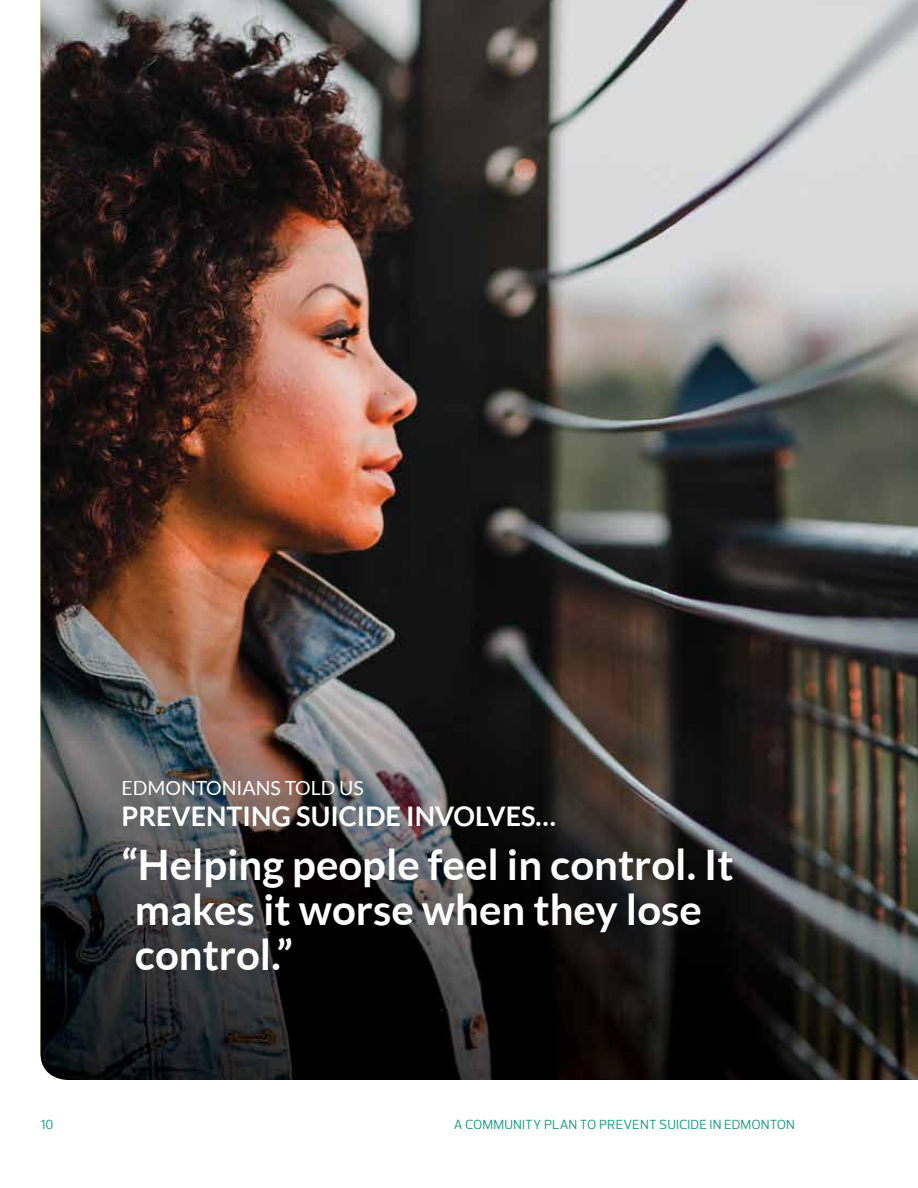
<style>
.page{position:relative;width:918px;height:1188px;background:#fff}
.page>*{position:absolute;margin:0;border:0;box-sizing:border-box;transform-origin:0 0}
.t1{font:700 42px/45px "Lato";color:#fff}
.t2{font:700 27px "Lato";color:#fff}
.t3{font:19.5px "Lato";color:#fff}
.t4{font:13.5px "Prelo";letter-spacing:.015em;color:#129e7f}
</style>
<div class="page">
<img style="left:40px;top:0;width:878px;height:1080px">
<p class="t3" style="left:122px;top:777px;width:244px">EDMONTONIANS TOLD US</p>
<p class="t2" style="left:122px;top:801px;width:436px">PREVENTING SUICIDE INVOLVES…</p>
<p class="t1" style="left:135px;top:841px;width:600px;text-indent:-13px">“Helping people feel in control. It makes it worse when they lose control.”</p>
<p class="t4" style="left:40px;top:1117px;width:14px">10</p>
<p class="t4" style="left:454px;top:1117px;width:343px">A COMMUNITY PLAN TO PREVENT SUICIDE IN EDMONTON</p>
</div>
